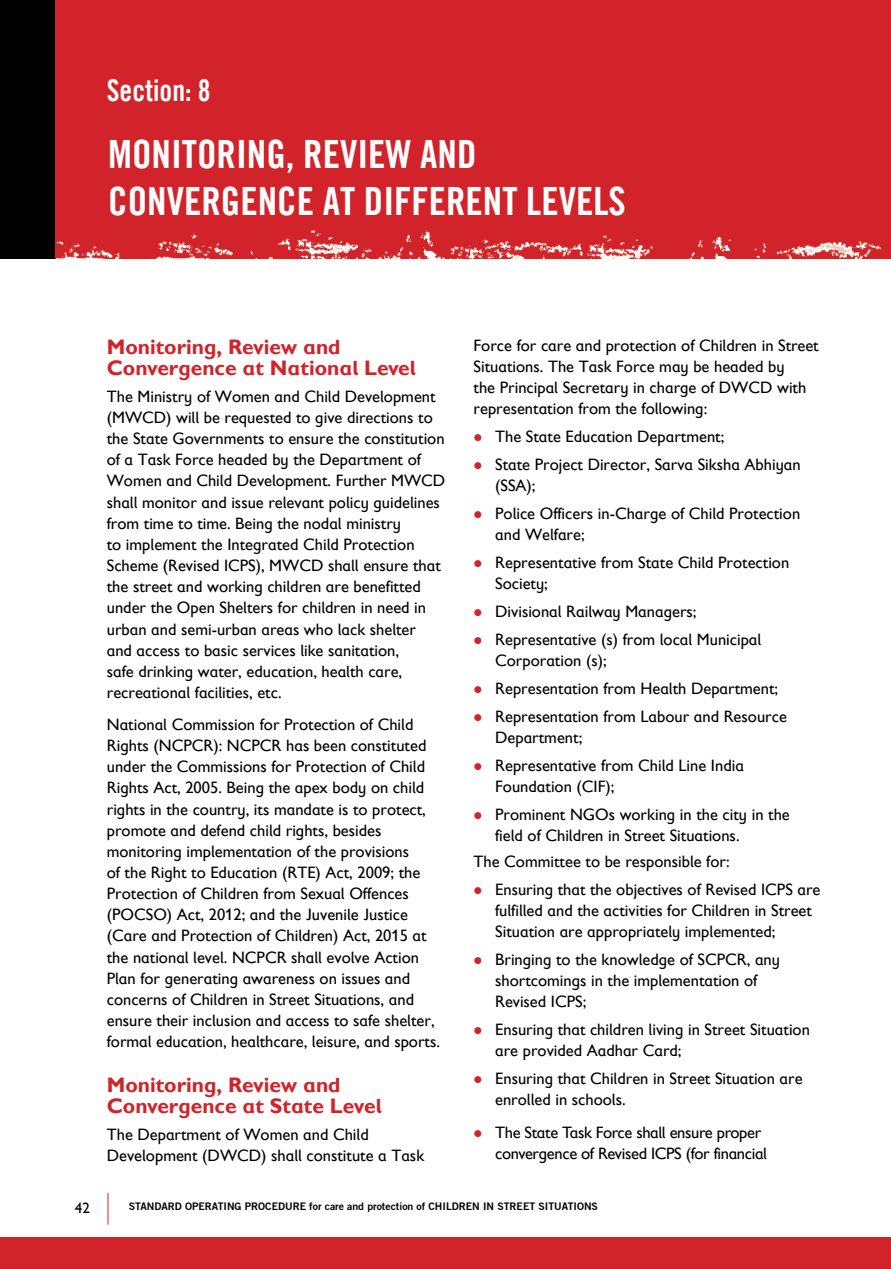
<style>
.page{position:relative;width:891px;height:1269px;background:#fff}
.page>*{position:absolute;margin:0;border:0;box-sizing:border-box;transform-origin:0 0}
.t1{font:39px "Trade Gothic LT Com Bd Cn 20";color:#fff}
.t2{font:30px "Trade Gothic LT Com Bd Cn 20";color:#fff;scale:.96 1}
.t3{font:700 21px/21.1px "Gill Sans Infant W01";color:#d2232a}
.t4{font:16.5px/21.1px "Gill Sans Infant W01";color:#000}
.t5{font:16.5px/21px "Gill Sans Infant W01";letter-spacing:-.02em;color:#000}
.t6{font:15px "Gill Sans";color:#000}
.t7{font:700 10.5px "Trade Gothic No.2";color:#000}
.s1{color:#d2232a}
</style>
<div class="page">
<hr style="left:108px;top:1193px;width:1px;height:32px;background:#d2232a">
<div style="left:0;top:1237px;width:891px;height:32px;background:#d2232a"></div>
<div style="left:0;top:0;width:891px;height:258px;background:#d2232a"></div>
<div style="left:0;top:0;width:54px;height:258px;background:#000"></div>
<img style="left:56px;top:230px;width:824px;height:28px">
<h2 class="t2" style="left:107px;top:72px;width:110px">Section: 8</h2>
<h1 class="t1" style="left:108px;top:130px;width:19px">MONITORING</h1>
<h1 class="t1" style="left:286px;top:130px;width:154px">, REVIEW AND</h1>
<h1 class="t1" style="left:108px;top:177px;width:95px">CONVERGENCE</h1>
<h1 class="t1" style="left:323px;top:177px;width:59px">AT DIFFERENT</h1>
<h1 class="t1" style="left:526px;top:177px;width:67px">LEVELs</h1>
<p class="t3" style="left:107px;top:336px;width:311px">Monitoring, Review and<br>Convergence at National Level</p>
<p class="t4" style="left:107px;top:386px;width:340px">The Ministry of Women and Child Development (MWCD) will be requested to give directions to the State Governments to ensure the constitution of a Task Force headed by the Department of Women and Child Development. Further MWCD shall monitor and issue relevant policy guidelines from time to time. Being the nodal ministry<br>to implement the Integrated Child Protection Scheme (Revised ICPS), MWCD shall ensure that the street and working children are benefitted under the Open Shelters for children in need in urban and semi-urban areas who lack shelter and access to basic services like sanitation,<br>safe drinking water, education, health care, recreational facilities, etc.</p>
<p class="t4" style="left:107px;top:714px;width:335px">National Commission for Protection of Child Rights (NCPCR): NCPCR has been constituted under the Commissions for Protection of Child Rights Act, 2005. Being the apex body on child rights in the country, its mandate is to protect, promote and defend child rights, besides monitoring implementation of the provisions<br>of the Right to Education (RTE) Act, 2009; the Protection of Children from Sexual Offences (POCSO) Act, 2012; and the Juvenile Justice (Care and Protection of Children) Act, 2015 at the national level. NCPCR shall evolve Action Plan for generating awareness on issues and concerns of Children in Street Situations, and ensure their inclusion and access to safe shelter, formal education, healthcare, leisure, and sports.</p>
<p class="t3" style="left:107px;top:1074px;width:276px">Monitoring, Review and<br>Convergence at State Level</p>
<p class="t4" style="left:107px;top:1124px;width:319px">The Department of Women and Child<br>Development (DWCD) shall constitute a Task</p>
<p class="t4" style="left:474px;top:335px;width:347px">Force for care and protection of Children in Street Situations. The Task Force may be headed by<br>the Principal Secretary in charge of DWCD with representation from the following:</p>
<p class="t4" style="left:474px;top:426px;width:252px"><span class="s1">●</span> The State Education Department;</p>
<p class="t4" style="left:495px;top:454px;width:307px;text-indent:-22px"><span class="s1">●</span> State Project Director, Sarva Siksha Abhiyan (SSA);</p>
<p class="t4" style="left:495px;top:503px;width:307px;text-indent:-22px"><span class="s1">●</span> Police Officers in-Charge of Child Protection and Welfare;</p>
<p class="t4" style="left:495px;top:552px;width:296px;text-indent:-22px"><span class="s1">●</span> Representative from State Child Protection<br>Society;</p>
<p class="t4" style="left:474px;top:601px;width:224px"><span class="s1">●</span> Divisional Railway Managers;</p>
<p class="t4" style="left:495px;top:629px;width:268px;text-indent:-22px"><span class="s1">●</span> Representative (s) from local Municipal<br>Corporation (s);</p>
<p class="t4" style="left:474px;top:678px;width:306px"><span class="s1">●</span> Representation from Health Department;</p>
<p class="t4" style="left:495px;top:706px;width:293px;text-indent:-22px"><span class="s1">●</span> Representation from Labour and Resource<br>Department;</p>
<p class="t4" style="left:495px;top:755px;width:250px;text-indent:-22px"><span class="s1">●</span> Representative from Child Line India<br>Foundation (CIF);</p>
<p class="t4" style="left:495px;top:803px;width:296px;text-indent:-22px"><span class="s1">●</span> Prominent NGOs working in the city in the field of Children in Street Situations.</p>
<p class="t4" style="left:474px;top:851px;width:258px">The Committee to be responsible for:</p>
<p class="t4" style="left:495px;top:879px;width:327px;text-indent:-22px"><span class="s1">●</span> Ensuring that the objectives of Revised ICPS are fulfilled and the activities for Children in Street<br>Situation are appropriately implemented;</p>
<p class="t4" style="left:495px;top:949px;width:286px;text-indent:-22px"><span class="s1">●</span> Bringing to the knowledge of SCPCR, any shortcomings in the implementation of<br>Revised ICPS;</p>
<p class="t4" style="left:495px;top:1019px;width:316px;text-indent:-22px"><span class="s1">●</span> Ensuring that children living in Street Situation are provided Aadhar Card;</p>
<p class="t4" style="left:495px;top:1068px;width:309px;text-indent:-22px"><span class="s1">●</span> Ensuring that Children in Street Situation are enrolled in schools.</p>
<p class="t5" style="left:495px;top:1122px;width:273px;text-indent:-22px"><span class="s1">●</span> The State Task Force shall ensure proper convergence of Revised ICPS (for financial</p>
<p class="t6" style="left:75px;top:1199px;width:16px">42</p>
<p class="t7" style="left:129px;top:1200px;width:470px">STANDARD OPERATING PROCEDURE FOR CARE AND PROTECTION OF CHILDREN IN STREET SITUATIONS</p>
</div>
